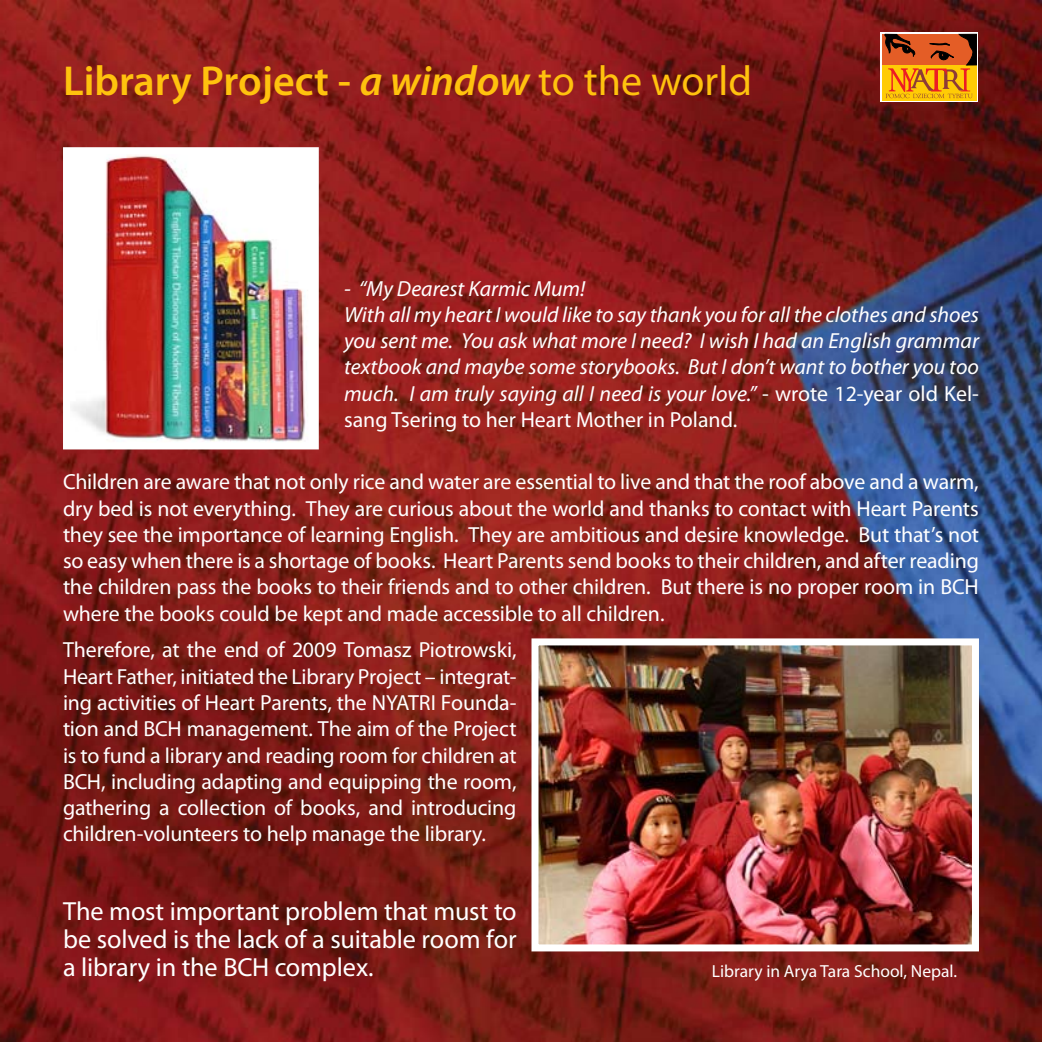
<style>
.page{position:relative;width:1042px;height:1042px;background:#fff}
.page>*{position:absolute;margin:0;border:0;box-sizing:border-box;transform-origin:0 0}
.t1{font:600 42px "Myriad Pro";color:#ffc20e}
.t2{font:26.25px/28px "Myriad Pro";letter-spacing:-.01em;color:#fff;text-align:justify}
.t3{font:21.88px/26.2px "Myriad Pro";letter-spacing:-.01em;color:#fff;text-align:justify}
.t4{font:italic 21.88px/26.2px "Myriad Pro";color:#fff}
.t5{font:17.5px "Myriad Pro";color:#fff}
.s1{font-style:italic}
.s2{font-weight:400}
.s3{font-style:normal}
</style>
<div class="page">
<img style="left:0;top:0;width:1042px;height:1042px">
<svg style="left:880px;top:33px;width:98px;height:69px"></svg>
<div style="left:882px;top:65px;width:94px;height:36px;background:#ffcb05"></div>
<svg style="left:883px;top:34px;width:93px;height:64px"></svg>
<img style="left:71px;top:155px;width:240px;height:286px">
<img style="left:539px;top:646px;width:432px;height:297px">
<div style="left:531px;top:638px;width:448px;height:313px;border:7px solid #fff"></div>
<h1 class="t1" style="left:63px;top:54px;width:690px">Library Project - <span class="s1">a window</span> <span class="s2">to the world</span></h1>
<p class="t4" style="left:344px;top:275px;width:636px">- “My Dearest Karmic Mum!<br>With all my heart I would like to say thank you for all the clothes and shoes you sent me. You ask what more I need? I wish I had an English grammar textbook and maybe some storybooks. But I don’t want to bother you too much. I am truly saying all I need is your love.” <span class="s3">- wrote 12-year old Kel&shy;sang Tsering to her Heart Mother in Poland.</span></p>
<p class="t3" style="left:63px;top:469px;width:917px">Children are aware that not only rice and water are essential to live and that the roof above and a warm, dry bed is not everything. They are curious about the world and thanks to contact with Heart Parents they see the importance of learning English. They are ambitious and desire knowledge. But that’s not so easy when there is a shortage of books. Heart Parents send books to their children, and after reading the children pass the books to their friends and to other children. But there is no proper room in BCH where the books could be kept and made accessible to all children.</p>
<p class="t3" style="left:63px;top:637px;width:455px">Therefore, at the end of 2009 Tomasz Piotrowski, Heart Father, initiated the Library Project – integrat&shy;ing activities of Heart Parents, the NYATRI Founda&shy;tion and BCH management. The aim of the Project is to fund a library and reading room for children at BCH, including adapting and equipping the room, gathering a collection of books, and introducing children-volunteers to help manage the library.</p>
<p class="t2" style="left:63px;top:897px;width:455px">The most important problem that must to be solved is the lack of a suitable room for a library in the BCH complex.</p>
<p class="t5" style="left:712px;top:960px;width:247px">Library in Arya Tara School, Nepal.</p>
</div>
